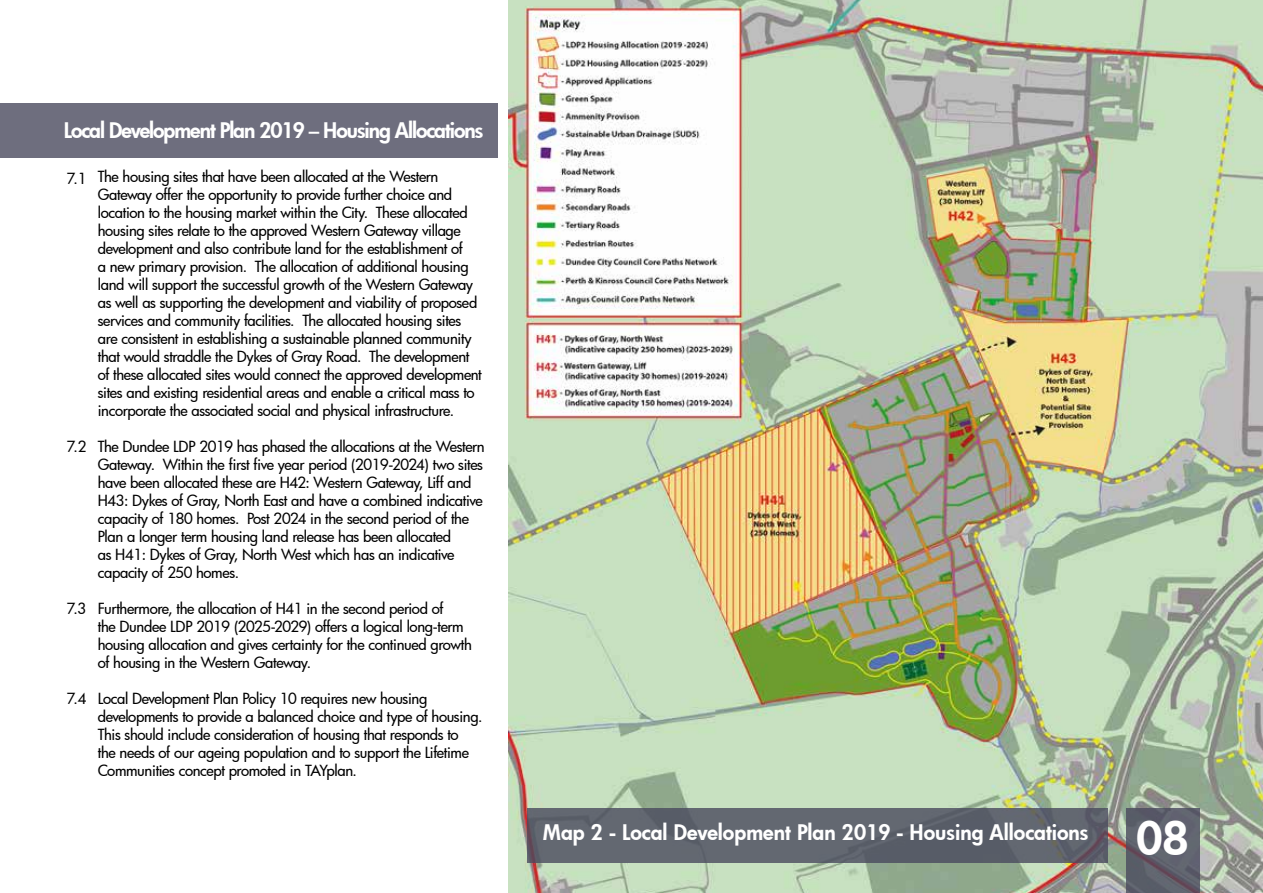
<style>
.page{position:relative;width:1263px;height:893px;background:#fff}
.page>*{position:absolute;margin:0;border:0;box-sizing:border-box;transform-origin:0 0}
.t1{font:800 45px "Futura";color:#fff}
.t2{font:800 21px "Futura";color:#fff}
.t3{font:800 21px "Futura";letter-spacing:-.05em;color:#fff}
.t4{font:500 15px/18px "Futura";letter-spacing:-.025em;color:#000}
</style>
<div class="page">
<div style="left:0;top:103px;width:498px;height:54px;background:#6e6e7e"></div>
<img style="left:508px;top:0;width:755px;height:893px">
<svg style="left:1126px;top:808px;width:73px;height:85px;background:#5d5f6b"></svg>
<div style="left:527px;top:808px;width:581px;height:54px;background:#636871"></div>
<p class="t3" style="left:64px;top:116px;width:421px">Local Development Plan 2019 – Housing Allocations</p>
<p class="t4" style="left:98px;top:167px;width:386px;text-indent:-31px">7.1 The housing sites that have been allocated at the Western Gateway offer the opportunity to provide further choice and location to the housing market within the City. These allocated housing sites relate to the approved Western Gateway village development and also contribute land for the establishment of<br>a new primary provision. The allocation of additional housing land will support the successful growth of the Western Gateway as well as supporting the development and viability of proposed services and community facilities. The allocated housing sites are consistent in establishing a sustainable planned community that would straddle the Dykes of Gray Road. The development of these allocated sites would connect the approved development sites and existing residential areas and enable a critical mass to incorporate the associated social and physical infrastructure.</p>
<p class="t4" style="left:98px;top:437px;width:388px;text-indent:-31px">7.2 The Dundee LDP 2019 has phased the allocations at the Western Gateway. Within the first five year period (2019-2024) two sites have been allocated these are H42: Western Gateway, Liff and H43: Dykes of Gray, North East and have a combined indicative capacity of 180 homes. Post 2024 in the second period of the Plan a longer term housing land release has been allocated<br>as H41: Dykes of Gray, North West which has an indicative capacity of 250 homes.</p>
<p class="t4" style="left:98px;top:599px;width:376px;text-indent:-31px">7.3 Furthermore, the allocation of H41 in the second period of<br>the Dundee LDP 2019 (2025-2029) offers a logical long-term housing allocation and gives certainty for the continued growth of housing in the Western Gateway.</p>
<p class="t4" style="left:98px;top:689px;width:386px;text-indent:-31px">7.4 Local Development Plan Policy 10 requires new housing developments to provide a balanced choice and type of housing.<br>This should include consideration of housing that responds to<br>the needs of our ageing population and to support the Lifetime Communities concept promoted in TAYplan.</p>
<p class="t2" style="left:543px;top:818px;width:547px">Map 2 - Local Development Plan 2019 - Housing Allocations</p>
<p class="t1" style="left:1136px;top:808px;width:54px">08</p>
</div>
